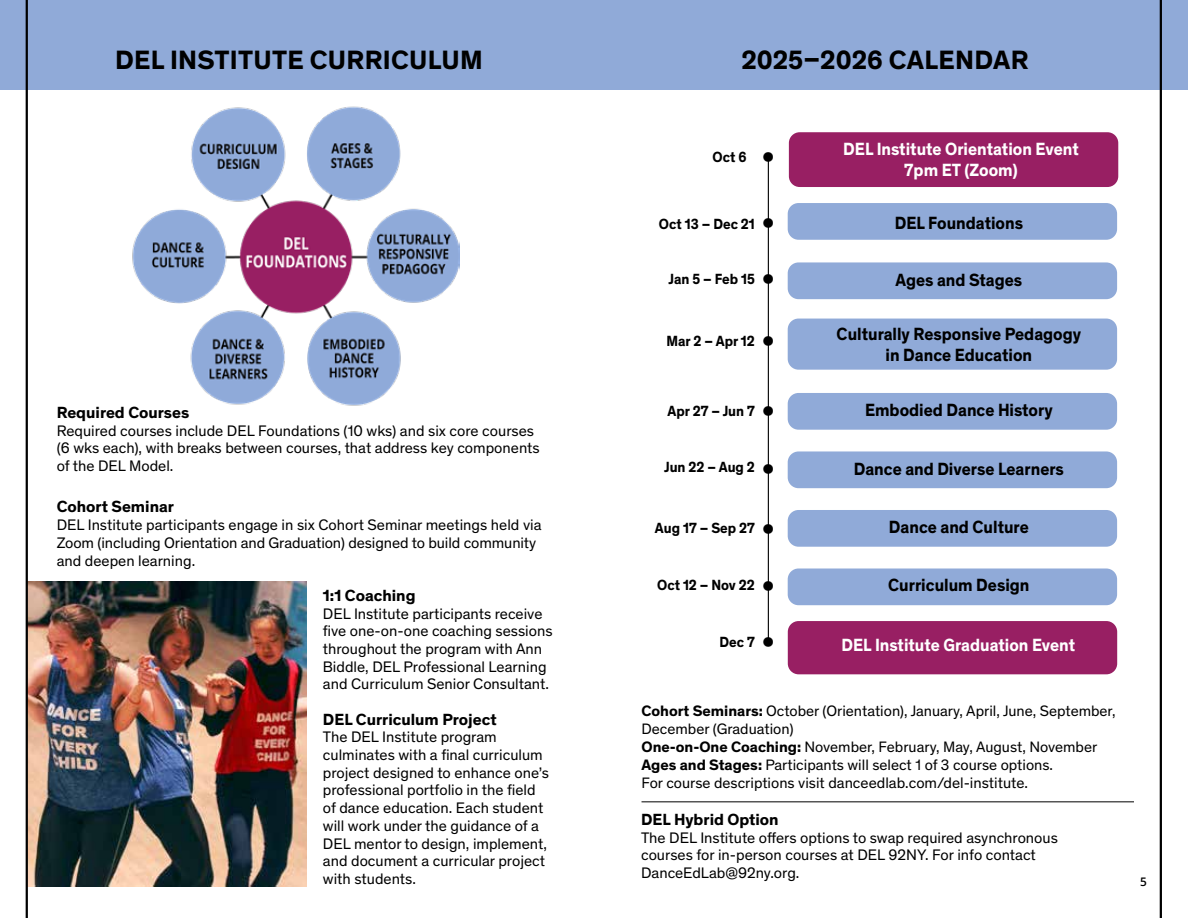
<style>
.page{position:relative;width:1188px;height:918px;background:#fff}
.page>*{position:absolute;margin:0;border:0;box-sizing:border-box;transform-origin:0 0}
.t1{font:700 30px/57.8px "Theinhardt Pan";color:#000}
.t2{font:700 27px "Theinhardt Pan";letter-spacing:.01em;color:#000}
.t3{font:700 18px/21px "Theinhardt Pan";color:#000;text-align:center;scale:.93 1}
.t4{font:700 18px/21px "Theinhardt Pan";color:#fff;text-align:center;scale:.93 1}
.t5{font:700 16.5px "Theinhardt Pan";color:#000}
.t6{font:15.45px/17.7px "Theinhardt Pan";color:#000}
.t7{font:15.3px/17.9px "Theinhardt Pan";color:#000}
.t8{font:700 15px "Theinhardt Pan";color:#000;scale:.93 1}
.t9{font:600 11.85px "Open Sans";color:#000}
.s1{font-weight:700}
.s2{font-size:15.3px}
</style>
<div class="page">
<div style="left:594px;top:0;width:594px;height:89px;background:#90aad8"></div>
<div style="left:0;top:0;width:594px;height:89px;background:#90aad8"></div>
<img style="left:28px;top:582px;width:279px;height:304px">
<img style="left:132px;top:106px;width:328px;height:300px">
<hr style="left:26px;top:0;width:2px;height:918px;background:#000">
<hr style="left:1160px;top:0;width:2px;height:918px;background:#000">
<hr style="left:642px;top:801px;width:492px;height:1px;background:#000">
<div style="left:788px;top:621px;width:329px;height:53px;background:#981f63;border-radius:11px"></div>
<div style="left:788px;top:568px;width:329px;height:37px;background:#90aad8;border-radius:11px"></div>
<div style="left:788px;top:510px;width:329px;height:37px;background:#90aad8;border-radius:11px"></div>
<div style="left:788px;top:451px;width:329px;height:37px;background:#90aad8;border-radius:11px"></div>
<div style="left:788px;top:393px;width:329px;height:37px;background:#90aad8;border-radius:11px"></div>
<div style="left:788px;top:262px;width:329px;height:37px;background:#90aad8;border-radius:11px"></div>
<div style="left:788px;top:319px;width:329px;height:51px;background:#90aad8;border-radius:11px"></div>
<div style="left:788px;top:203px;width:329px;height:37px;background:#90aad8;border-radius:11px"></div>
<div style="left:789px;top:132px;width:329px;height:55px;background:#981f63;border-radius:11px"></div>
<hr style="left:768px;top:157px;width:1px;height:485px;background:#000">
<h2 class="t2" style="left:115px;top:40px;width:369px">DEL INSTITUTE CURRICULUM</h2>
<p class="t5" style="left:57px;top:400px;width:134px">Required Courses</p>
<p class="t6" style="left:57px;top:421px;width:485px">Required courses include DEL Foundations (10 wks) and six core courses (6 wks each), with breaks between courses, that address key components of the DEL Model.</p>
<p class="t5" style="left:57px;top:495px;width:119px">Cohort Seminar</p>
<p class="t6" style="left:57px;top:515px;width:486px">DEL Institute participants engage in six Cohort Seminar meetings held via<br>Zoom (including Orientation and Graduation) designed to build community and deepen learning.</p>
<p class="t5" style="left:323px;top:583px;width:94px">1:1 Coaching</p>
<p class="t6" style="left:323px;top:604px;width:231px">DEL Institute participants receive five one-on-one coaching sessions throughout the program with Ann Biddle, DEL Professional Learning and Curriculum Senior Consultant.</p>
<p class="t5" style="left:323px;top:707px;width:175px">DEL Curriculum Project</p>
<p class="t6" style="left:323px;top:728px;width:228px">The DEL Institute program culminates with a final curriculum project designed to enhance one’s professional portfolio in the field of dance education. Each student will work under the guidance of a<br>DEL mentor to design, implement, and document a curricular project with students.</p>
<h2 class="t2" style="left:741px;top:40px;width:289px">2025–2026 CALENDAR</h2>
<p class="t8" style="left:713px;top:146px;width:38px">Oct 6</p>
<p class="t4" style="left:843px;top:137px;width:255px">DEL Institute Orientation Event<br>7pm ET (Zoom)</p>
<h1 class="t1" style="left:762px;top:122px;width:14px;line-height:65.2px">• •</h1>
<p class="t8" style="left:659px;top:212px;width:105px">Oct 13 – Dec 21</p>
<p class="t3" style="left:895px;top:211px;width:140px">DEL Foundations</p>
<p class="t8" style="left:669px;top:268px;width:94px">Jan 5 – Feb 15</p>
<p class="t3" style="left:896px;top:268px;width:138px">Ages and Stages</p>
<h1 class="t1" style="left:762px;top:246px;width:14px;line-height:61.9px">• •</h1>
<p class="t8" style="left:667px;top:330px;width:96px">Mar 2 – Apr 12</p>
<p class="t3" style="left:837px;top:322px;width:264px">Culturally Responsive Pedagogy in Dance Education</p>
<p class="t8" style="left:668px;top:400px;width:95px">Apr 27 – Jun 7</p>
<p class="t3" style="left:865px;top:399px;width:203px">Embodied Dance History</p>
<h1 class="t1" style="left:762px;top:380px;width:14px;text-align:justify">• • • • •</h1>
<p class="t8" style="left:664px;top:456px;width:99px">Jun 22 – Aug 2</p>
<p class="t3" style="left:854px;top:457px;width:228px">Dance and Diverse Learners</p>
<p class="t8" style="left:655px;top:517px;width:109px">Aug 17 – Sep 27</p>
<p class="t3" style="left:889px;top:515px;width:152px">Dance and Culture</p>
<p class="t8" style="left:657px;top:574px;width:107px">Oct 12 – Nov 22</p>
<p class="t3" style="left:888px;top:574px;width:153px">Curriculum Design</p>
<p class="t8" style="left:720px;top:631px;width:40px">Dec 7</p>
<p class="t4" style="left:842px;top:634px;width:253px">DEL Institute Graduation Event</p>
<p class="t7" style="left:642px;top:701px;width:476px"><span class="s1">Cohort Seminars:</span> October (Orientation), January, April, June, September, December (Graduation)<br><span class="s1">One-on-One Coaching:</span> November, February, May, August, November <span class="s1">Ages and Stages:</span> Participants will select 1 of 3 course options.</p>
<p class="t6" style="left:642px;top:773px;width:388px"><span class="s2">For course descriptions visit</span> danceedlab.com/del-institute.</p>
<p class="t5" style="left:641px;top:807px;width:139px">DEL Hybrid Option</p>
<p class="t6" style="left:641px;top:828px;width:418px">The DEL Institute offers options to swap required asynchronous courses for in-person courses at DEL 92NY. For info contact<br>DanceEdLab@92ny.org.</p>
<p class="t9" style="left:1140px;top:874px;width:8px">5</p>
</div>
